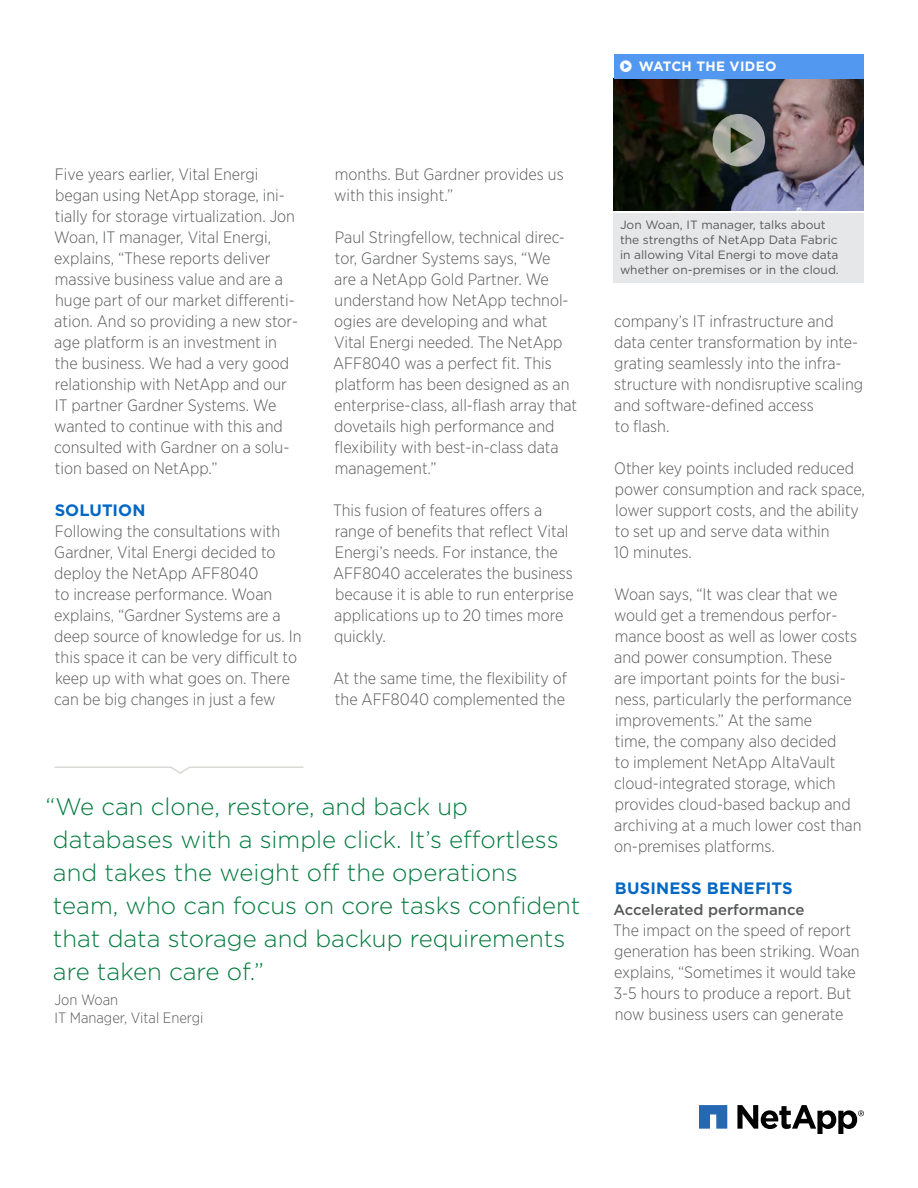
<style>
.page{position:relative;width:918px;height:1188px;background:#fff}
.page>*{position:absolute;margin:0;border:0;box-sizing:border-box;transform-origin:0 0}
.t1{font:300 24px/33px "Gotham HTF";color:#037b3e}
.t2{font:300 16.5px/21px "Gotham Narrow";color:#58595b}
.t3{font:700 16.5px "Gotham HTF";letter-spacing:.01em;color:#0067c5}
.t4{font:300 15px/18px "Gotham Narrow";color:#58595b}
.t5{font:500 15px "Gotham HTF";color:#58595b}
.t6{font:700 13.5px "Gotham HTF";letter-spacing:.02em;color:#fff}
.t7{font:12px/15px "Gotham HTF";color:#58595b}
</style>
<div class="page">
<svg style="left:699px;top:1105px;width:28px;height:24px"></svg>
<svg style="left:737px;top:1105px;width:127px;height:29px"></svg>
<img style="left:614px;top:78px;width:250px;height:132px">
<div style="left:614px;top:213px;width:250px;height:70px;background:#e6e7e8"></div>
<div style="left:614px;top:54px;width:250px;height:24px;background:#5298f1"></div>
<svg style="left:713px;top:114px;width:52px;height:52px"></svg>
<svg style="left:54px;top:766px;width:250px;height:8px"></svg>
<p class="t6" style="left:639px;top:59px;width:139px">WATCH THE VIDEO</p>
<p class="t2" style="left:54px;top:163px;width:246px">Five years earlier, Vital Energi began using NetApp storage, ini&shy;tially for storage virtualization. Jon<br>Woan, IT manager, Vital Energi, explains, “These reports deliver massive business value and are a huge part of our market differenti&shy;ation. And so providing a new stor&shy;age platform is an investment in the business. We had a very good relationship with NetApp and our<br>IT partner Gardner Systems. We wanted to continue with this and consulted with Gardner on a solu&shy;tion based on NetApp.”</p>
<p class="t3" style="left:55px;top:501px;width:92px">SOLUTION</p>
<p class="t2" style="left:54px;top:520px;width:249px">Following the consultations with<br>Gardner, Vital Energi decided to deploy the NetApp AFF8040<br>to increase performance. Woan explains, “Gardner Systems are a deep source of knowledge for us. In this space it can be very difficult to keep up with what goes on. There can be big changes in just a few</p>
<p class="t2" style="left:334px;top:163px;width:231px">months. But Gardner provides us with this insight.”</p>
<p class="t2" style="left:333px;top:226px;width:246px">Paul Stringfellow, technical direc&shy;tor, Gardner Systems says, “We<br>are a NetApp Gold Partner. We understand how NetApp technol&shy;ogies are developing and what<br>Vital Energi needed. The NetApp<br>AFF8040 was a perfect fit. This platform has been designed as an enterprise-class, all-flash array that dovetails high performance and flexibility with best-in-class data management.”</p>
<p class="t2" style="left:333px;top:499px;width:242px">This fusion of features offers a range of benefits that reflect Vital<br>Energi’s needs. For instance, the<br>AFF8040 accelerates the business because it is able to run enterprise applications up to 20 times more quickly.</p>
<p class="t2" style="left:333px;top:667px;width:235px">At the same time, the flexibility of the AFF8040 complemented the</p>
<h1 class="t1" style="left:53px;top:789px;width:529px;text-indent:-7px">“We can clone, restore, and back up databases with a simple click. It’s effortless and takes the weight off the operations team, who can focus on core tasks confident that data storage and backup requirements are taken care of.”</h1>
<p class="t4" style="left:54px;top:990px;width:151px">Jon Woan<br>IT Manager, Vital Energi</p>
<p class="t7" style="left:620px;top:217px;width:220px">Jon Woan, IT manager, talks about the strengths of NetApp Data Fabric in allowing Vital Energi to move data whether on-premises or in the cloud.</p>
<p class="t2" style="left:614px;top:310px;width:251px">company’s IT infrastructure and data center transformation by inte&shy;grating seamlessly into the infra&shy;structure with nondisruptive scaling and software-defined access<br>to flash.</p>
<p class="t2" style="left:614px;top:457px;width:252px">Other key points included reduced power consumption and rack space, lower support costs, and the ability to set up and serve data within<br>10 minutes.</p>
<p class="t2" style="left:614px;top:583px;width:249px">Woan says, “It was clear that we would get a tremendous perfor&shy;mance boost as well as lower costs and power consumption. These<br>are important points for the busi&shy;ness, particularly the performance improvements.” At the same<br>time, the company also decided<br>to implement NetApp AltaVault cloud-integrated storage, which provides cloud-based backup and archiving at a much lower cost than on-premises platforms.</p>
<p class="t3" style="left:615px;top:879px;width:179px">BUSINESS BENEFITS</p>
<p class="t5" style="left:613px;top:901px;width:193px">Accelerated performance</p>
<p class="t2" style="left:613px;top:919px;width:248px">The impact on the speed of report generation has been striking. Woan explains, “Sometimes it would take 3-5 hours to produce a report. But now business users can generate</p>
</div>
